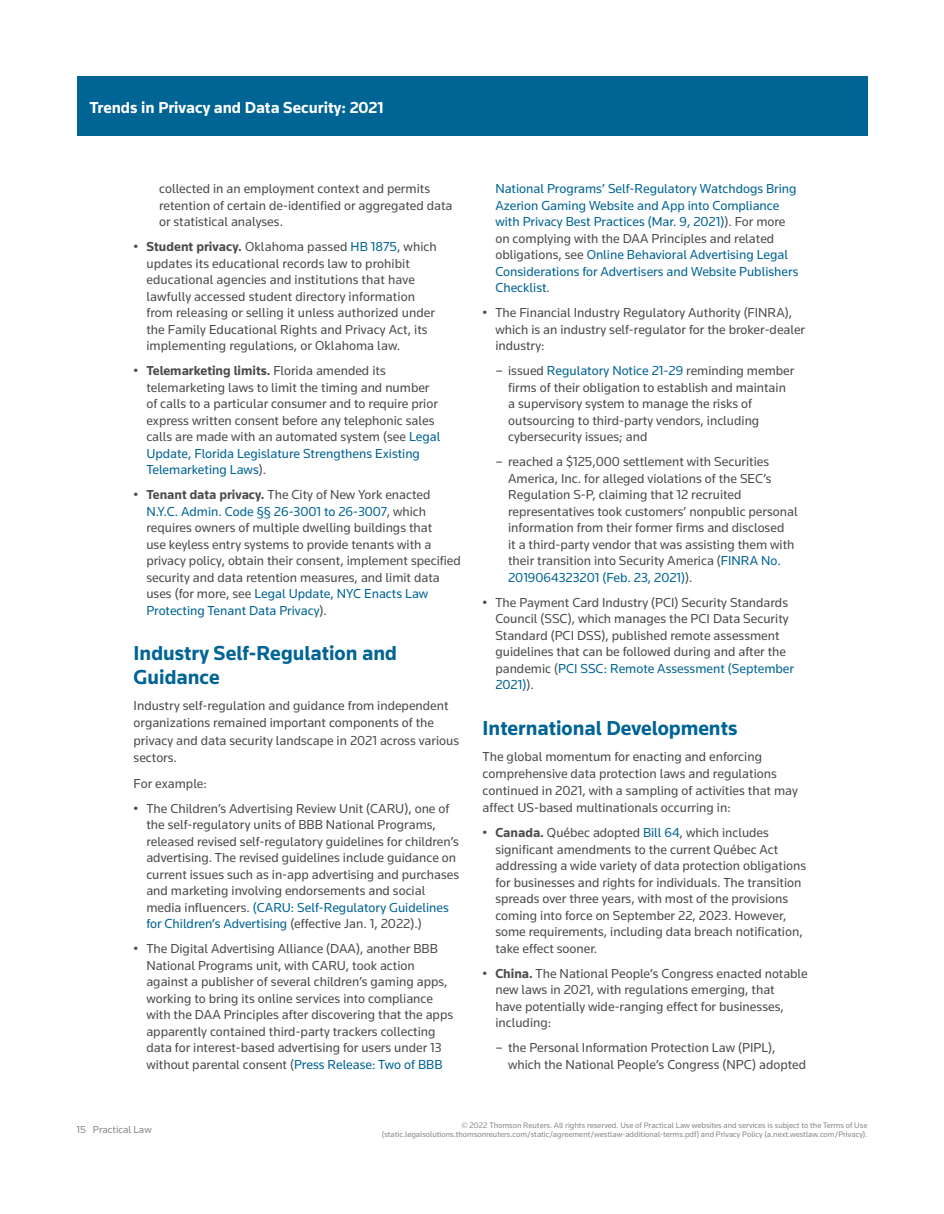
<style>
.page{position:relative;width:944px;height:1214px;background:#fff}
.page>*{position:absolute;margin:0;border:0;box-sizing:border-box;transform-origin:0 0}
.t1{font:700 21px/24px "Knowledge";color:#006494}
.t2{font:700 16.5px "Knowledge";color:#fff}
.t3{font:13.5px/16.5px "Knowledge";color:#4b4c4d}
.t4{font:13.5px/16.5px "Knowledge";color:#006494}
.t5{font:10.5px "Knowledge";color:#86888b}
.t6{font:8.25px/9.8px "Knowledge";color:#86888b;text-align:right}
.s1{font-weight:700}
.s2{color:#006494}
.s3{color:#4b4c4d}
</style>
<div class="page">
<div style="left:77px;top:77px;width:790px;height:59px;background:#006494"></div>
<p class="t2" style="left:89px;top:97px;width:296px">Trends in Privacy and Data Security: 2021</p>
<p class="t3" style="left:159px;top:180px;width:295px">collected in an employment context and permits retention of certain de-identified or aggregated data or statistical analyses.</p>
<p class="t3" style="left:146px;top:238px;width:292px;text-indent:-13px">• <span class="s1">Student privacy.</span> Oklahoma passed <span class="s2">HB 1875</span>, which updates its educational records law to prohibit educational agencies and institutions that have lawfully accessed student directory information from releasing or selling it unless authorized under the Family Educational Rights and Privacy Act, its implementing regulations, or Oklahoma law.</p>
<p class="t3" style="left:146px;top:362px;width:295px;text-indent:-13px">• <span class="s1">Telemarketing limits.</span> Florida amended its telemarketing laws to limit the timing and number of calls to a particular consumer and to require prior express written consent before any telephonic sales calls are made with an automated system (see <span class="s2">Legal Update, Florida Legislature Strengthens Existing Telemarketing Laws</span>).</p>
<p class="t3" style="left:146px;top:486px;width:316px;text-indent:-13px">• <span class="s1">Tenant data privacy.</span> The City of New York enacted <span class="s2">N.Y.C. Admin. Code §§ 26-3001 to 26-3007</span>, which requires owners of multiple dwelling buildings that<br>use keyless entry systems to provide tenants with a privacy policy, obtain their consent, implement specified security and data retention measures, and limit data uses (for more, see <span class="s2">Legal Update, NYC Enacts Law Protecting Tenant Data Privacy</span>).</p>
<h1 class="t1" style="left:134px;top:641px;width:265px">Industry Self-Regulation and<br>Guidance</h1>
<p class="t3" style="left:134px;top:696px;width:327px;line-height:17.2px">Industry self-regulation and guidance from independent organizations remained important components of the privacy and data security landscape in 2021 across various sectors.</p>
<p class="t3" style="left:134px;top:774px;width:75px">For example:</p>
<p class="t3" style="left:146px;top:799px;width:314px;text-indent:-13px">• The Children’s Advertising Review Unit (CARU), one of the self-regulatory units of BBB National Programs, released revised self-regulatory guidelines for children’s advertising. The revised guidelines include guidance on current issues such as in-app advertising and purchases and marketing involving endorsements and social media influencers. <span class="s2">(CARU: Self-Regulatory Guidelines for Children’s Advertising</span> (effective Jan. 1, 2022).)</p>
<p class="t3" style="left:146px;top:940px;width:308px;text-indent:-13px">• The Digital Advertising Alliance (DAA), another BBB National Programs unit, with CARU, took action against a publisher of several children’s gaming apps, working to bring its online services into compliance with the DAA Principles after discovering that the apps apparently contained third-party trackers collecting data for interest-based advertising for users under 13 without parental consent (<span class="s2">Press Release: Two of BBB</span></p>
<p class="t4" style="left:495px;top:180px;width:304px">National Programs’ Self-Regulatory Watchdogs Bring Azerion Gaming Website and App into Compliance with Privacy Best Practices (Mar. 9, 2021)<span class="s3">). For more on complying with the DAA Principles and related obligations, see</span> Online Behavioral Advertising Legal Considerations for Advertisers and Website Publishers Checklist<span class="s3">.</span></p>
<p class="t3" style="left:495px;top:304px;width:311px;text-indent:-13px">• The Financial Industry Regulatory Authority (FINRA), which is an industry self-regulator for the broker-dealer industry:</p>
<p class="t3" style="left:508px;top:362px;width:288px;text-indent:-13px">– issued <span class="s2">Regulatory Notice 21-29</span> reminding member firms of their obligation to establish and maintain a supervisory system to manage the risks of outsourcing to third-party vendors, including cybersecurity issues; and</p>
<p class="t3" style="left:508px;top:453px;width:291px;text-indent:-13px">– reached a $125,000 settlement with Securities America, Inc. for alleged violations of the SEC’s Regulation S-P, claiming that 12 recruited representatives took customers’ nonpublic personal information from their former firms and disclosed<br>it a third-party vendor that was assisting them with their transition into Security America (<span class="s2">FINRA No.<br>2019064323201 (Feb. 23, 2021)</span>).</p>
<p class="t3" style="left:495px;top:594px;width:300px;text-indent:-13px">• The Payment Card Industry (PCI) Security Standards Council (SSC), which manages the PCI Data Security Standard (PCI DSS), published remote assessment guidelines that can be followed during and after the pandemic (<span class="s2">PCI SSC: Remote Assessment (September 2021)</span>).</p>
<h1 class="t1" style="left:482px;top:715px;width:256px">International Developments</h1>
<p class="t3" style="left:482px;top:747px;width:317px;line-height:17.2px">The global momentum for enacting and enforcing comprehensive data protection laws and regulations continued in 2021, with a sampling of activities that may affect US-based multinationals occurring in:</p>
<p class="t3" style="left:495px;top:824px;width:312px;text-indent:-13px">• <span class="s1">Canada.</span> Québec adopted <span class="s2">Bill 64</span>, which includes significant amendments to the current Québec Act addressing a wide variety of data protection obligations for businesses and rights for individuals. The transition spreads over three years, with most of the provisions coming into force on September 22, 2023. However, some requirements, including data breach notification, take effect sooner.</p>
<p class="t3" style="left:495px;top:965px;width:314px;text-indent:-13px">• <span class="s1">China.</span> The National People’s Congress enacted notable new laws in 2021, with regulations emerging, that<br>have potentially wide-ranging effect for businesses, including:</p>
<p class="t3" style="left:508px;top:1039px;width:299px;text-indent:-13px">– the Personal Information Protection Law (PIPL), which the National People’s Congress (NPC) adopted</p>
<p class="t5" style="left:77px;top:1123px;width:77px">15 Practical Law</p>
<p class="t6" style="left:382px;top:1119px;width:487px">© 2022 Thomson Reuters. All rights reserved. Use of Practical Law websites and services is subject to the Terms of Use (static.legalsolutions.thomsonreuters.com/static/agreement/westlaw-additional-terms.pdf) and Privacy Policy (a.next.westlaw.com/Privacy).</p>
</div>
